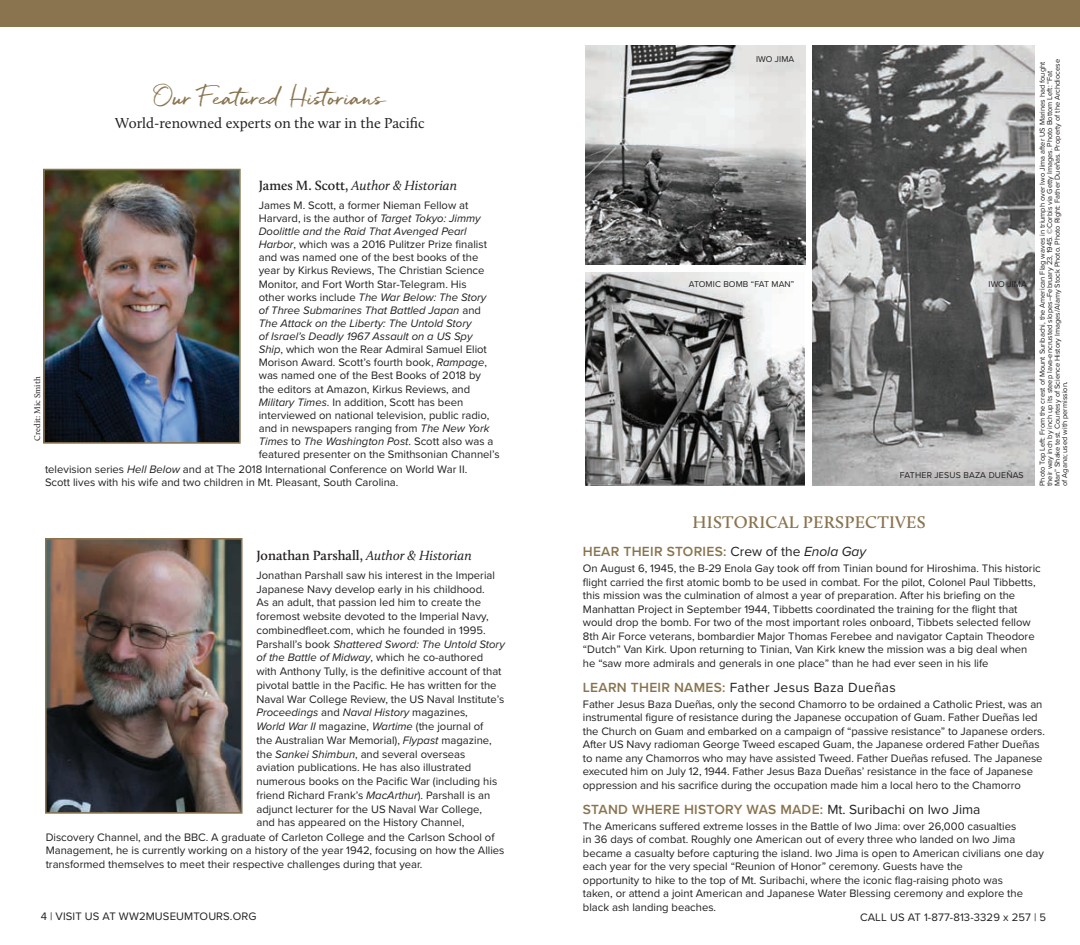
<style>
.page{position:relative;width:1080px;height:945px;background:#fff}
.page>*{position:absolute;margin:0;border:0;box-sizing:border-box;transform-origin:0 0}
.t1{font:21.25px "Quickbrush";color:#89744f}
.t2{font:600 17.5px "Calluna";letter-spacing:.015em;color:#89744f}
.t3{font:14.88px "Calluna";color:#231f20}
.t4{font:600 13.88px "Calluna";color:#231f20}
.t5{font:italic 13.88px "Calluna";color:#231f20}
.t6{font:600 13.75px "Proxima Nova";letter-spacing:.02em;color:#89744f}
.t7{font:13.75px "Proxima Nova";letter-spacing:.02em;color:#231f20}
.t8{font:11.25px/13.1px "Proxima Nova";color:#231f20}
.t9{font:italic 11.25px "Proxima Nova";color:#231f20}
.t10{font:8.75px "Proxima Nova";letter-spacing:.01em;color:#231f20}
.t11{font:8.5px "Calluna";color:#231f20}
.t12{font:7.5px/7.5px "Proxima Nova";color:#231f20}
.s1{font-weight:600;font-style:normal}
.s2{font-style:italic}
.s3{font-family:"Calluna";font-style:italic}
.s4{font-weight:400;color:#231f20}
.s5{font-weight:400;font-style:italic;color:#231f20}
.s6{font-weight:600;color:#89744f}
.s7{font-weight:400;font-style:italic}
.s8{font-style:normal}
</style>
<div class="page">
<img style="left:813px;top:45px;width:222px;height:441px">
<img style="left:585px;top:45px;width:221px;height:219px">
<img style="left:585px;top:273px;width:220px;height:213px">
<div style="left:0;top:0;width:1080px;height:26px;background:#89744f"></div>
<img style="left:46px;top:172px;width:192px;height:269px">
<div style="left:43px;top:169px;width:198px;height:275px;border:2px solid #89744f"></div>
<img style="left:48px;top:541px;width:192px;height:270px">
<div style="left:45px;top:538px;width:198px;height:276px;border:2px solid #89744f"></div>
<p class="t11" style="left:32px;top:441px;width:65px;rotate:-90deg">Credit: Mic Smith</p>
<h1 class="t1" style="left:155px;top:85px;width:232px">Our Featured Historians</h1>
<h3 class="t3" style="left:115px;top:114px;width:311px">World-renowned experts on the war in the Pacific</h3>
<p class="t5" style="left:259px;top:177px;width:200px"><span class="s1">James M. Scott,</span> Author &amp; Historian</p>
<p class="t8" style="left:259px;top:198px;width:242px">James M. Scott, a former Nieman Fellow at Harvard, is the author of <span class="s2">Target Tokyo: Jimmy Doolittle and the Raid That Avenged Pearl Harbor</span>, which was a 2016 Pulitzer Prize finalist and was named one of the best books of the year by Kirkus Reviews, The Christian Science Monitor, and Fort Worth Star-Telegram. His<br>other works include <span class="s2">The War Below: The Story<br>of Three Submarines That Battled Japan</span> and <span class="s2">The Attack on the Liberty: The Untold Story<br>of Israel’s Deadly 1967 Assault on a US Spy Ship</span>, which won the Rear Admiral Samuel Eliot Morison Award. Scott’s fourth book, <span class="s2">Rampage</span>, was named one of the Best Books of 2018 by the editors at Amazon, Kirkus Reviews, and <span class="s2">Military Times</span>. In addition, Scott has been interviewed on national television, public radio, and in newspapers ranging from <span class="s2">The New York Times</span> to <span class="s2">The Washington Post</span>. Scott also was a featured presenter on the Smithsonian Channel’s</p>
<p class="t8" style="left:45px;top:462px;width:424px">television series <span class="s2">Hell Below</span> and at The 2018 International Conference on World War II.<br>Scott lives with his wife and two children in Mt. Pleasant, South Carolina.</p>
<p class="t10" style="left:756px;top:52px;width:40px">IWO JIMA</p>
<p class="t10" style="left:689px;top:277px;width:107px">ATOMIC BOMB “FAT MAN”</p>
<p class="t10" style="left:989px;top:277px;width:40px">IWO JIMA</p>
<p class="t10" style="left:900px;top:469px;width:125px">FATHER JESUS BAZA DUEÑAS</p>
<h2 class="t2" style="left:693px;top:512px;width:235px">HISTORICAL PERSPECTIVES</h2>
<p class="t12" style="left:1038px;top:486px;width:429px;rotate:-90deg">Photo Top Left: From the crest of Mount Suribachi, the American Flag waves in triumph over Iwo Jima after US Marines had fought their way inch by inch up its steep lava-encrusted slopes–February 23, 1945. ©Corbis via Getty Images. Photo Bottom Left: “Fat Man” Shake test. Courtesy of Science History Images/Alamy Stock Photo<span class="s2">.</span> Photo Right: Father Dueñas. Property of the Archdiocese of Agana; used with permission<span class="s3">.</span></p>
<p class="t6" style="left:583px;top:541px;width:285px">HEAR THEIR STORIES: <span class="s4">Crew of the</span> <span class="s5">Enola Gay</span></p>
<p class="t8" style="left:583px;top:561px;width:459px;line-height:13.5px">On August 6, 1945, the B-29 Enola Gay took off from Tinian bound for Hiroshima. This historic flight carried the first atomic bomb to be used in combat. For the pilot, Colonel Paul Tibbetts, this mission was the culmination of almost a year of preparation. After his briefing on the Manhattan Project in September 1944, Tibbetts coordinated the training for the flight that would drop the bomb. For two of the most important roles onboard, Tibbets selected fellow 8th Air Force veterans, bombardier Major Thomas Ferebee and navigator Captain Theodore “Dutch” Van Kirk. Upon returning to Tinian, Van Kirk knew the mission was a big deal when he “saw more admirals and generals in one place” than he had ever seen in his life</p>
<p class="t7" style="left:583px;top:677px;width:314px"><span class="s6">LEARN THEIR NAMES:</span> Father Jesus Baza Dueñas</p>
<p class="t8" style="left:583px;top:697px;width:464px;line-height:13.5px">Father Jesus Baza Dueñas, only the second Chamorro to be ordained a Catholic Priest, was an instrumental figure of resistance during the Japanese occupation of Guam. Father Dueñas led the Church on Guam and embarked on a campaign of “passive resistance” to Japanese orders.<br>After US Navy radioman George Tweed escaped Guam, the Japanese ordered Father Dueñas to name any Chamorros who may have assisted Tweed. Father Dueñas refused. The Japanese executed him on July 12, 1944. Father Jesus Baza Dueñas’ resistance in the face of Japanese oppression and his sacrifice during the occupation made him a local hero to the Chamorro</p>
<p class="t6" style="left:583px;top:799px;width:399px">STAND WHERE HISTORY WAS MADE: <span class="s4">Mt. Suribachi on Iwo Jima</span></p>
<p class="t8" style="left:583px;top:819px;width:462px;line-height:13.5px">The Americans suffered extreme losses in the Battle of Iwo Jima: over 26,000 casualties<br>in 36 days of combat. Roughly one American out of every three who landed on Iwo Jima became a casualty before capturing the island. Iwo Jima is open to American civilians one day each year for the very special “Reunion of Honor” ceremony. Guests have the<br>opportunity to hike to the top of Mt. Suribachi, where the iconic flag-raising photo was<br>taken, or attend a joint American and Japanese Water Blessing ceremony and explore the black ash landing beaches.</p>
<p class="t4" style="left:256px;top:547px;width:217px">Jonathan Parshall, <span class="s7">Author &amp; Historian</span></p>
<p class="t8" style="left:256px;top:568px;width:240px">Jonathan Parshall saw his interest in the Imperial</p>
<p class="t8" style="left:256px;top:582px;width:230px">Japanese Navy develop early in his childhood.</p>
<p class="t8" style="left:256px;top:596px;width:226px">As an adult, that passion led him to create the</p>
<p class="t8" style="left:256px;top:609px;width:234px">foremost website devoted to the Imperial Navy,</p>
<p class="t8" style="left:256px;top:623px;width:231px">combinedfleet.com, which he founded in 1995.</p>
<p class="t9" style="left:256px;top:636px;width:250px"><span class="s8">Parshall’s book</span> Shattered Sword: The Untold Story</p>
<p class="t9" style="left:256px;top:649px;width:228px">of the Battle of Midway<span class="s8">, which he co-authored</span></p>
<p class="t8" style="left:256px;top:664px;width:247px">with Anthony Tully, is the definitive account of that</p>
<p class="t8" style="left:256px;top:678px;width:242px">pivotal battle in the Pacific. He has written for the</p>
<p class="t8" style="left:256px;top:692px;width:249px">Naval War College Review, the US Naval Institute’s</p>
<p class="t9" style="left:256px;top:704px;width:213px">Proceedings <span class="s8">and</span> Naval History <span class="s8">magazines,</span></p>
<p class="t8" style="left:256px;top:719px;width:229px"><span class="s2">World War II</span> magazine, <span class="s2">Wartime</span> (the journal of</p>
<p class="t8" style="left:256px;top:733px;width:237px">the Australian War Memorial), <span class="s2">Flypast</span> magazine,</p>
<p class="t8" style="left:256px;top:747px;width:210px">the <span class="s2">Sankei Shimbun</span>, and several overseas</p>
<p class="t8" style="left:256px;top:761px;width:216px">aviation publications. He has also illustrated</p>
<p class="t8" style="left:256px;top:774px;width:242px">numerous books on the Pacific War (including his</p>
<p class="t8" style="left:256px;top:788px;width:235px">friend Richard Frank’s <span class="s2">MacArthur</span>). Parshall is an</p>
<p class="t8" style="left:256px;top:802px;width:227px">adjunct lecturer for the US Naval War College,</p>
<p class="t8" style="left:256px;top:816px;width:209px">and has appeared on the History Channel,</p>
<p class="t8" style="left:46px;top:830px;width:450px">Discovery Channel, and the BBC. A graduate of Carleton College and the Carlson School of</p>
<p class="t8" style="left:46px;top:843px;width:460px">Management, he is currently working on a history of the year 1942, focusing on how the Allies</p>
<p class="t8" style="left:46px;top:857px;width:378px">transformed themselves to meet their respective challenges during that year.</p>
<p class="t8" style="left:41px;top:909px;width:217px">4 | VISIT US AT WW2MUSEUMTOURS.ORG</p>
<p class="t8" style="left:860px;top:910px;width:188px">CALL US AT 1-877-813-3329 x 257 | 5</p>
</div>
